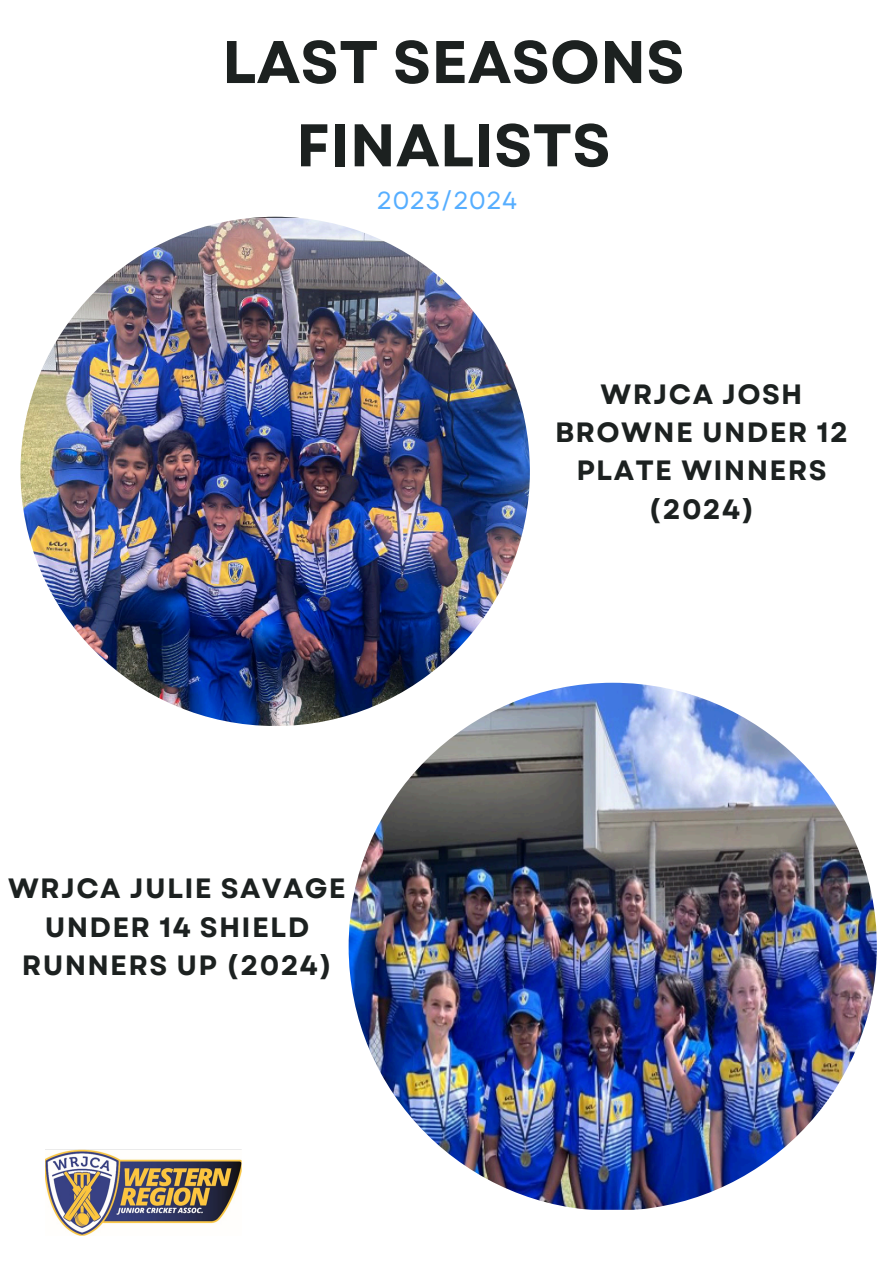
<style>
.page{position:relative;width:894px;height:1264px;background:#fff}
.page>*{position:absolute;margin:0;border:0;box-sizing:border-box;transform-origin:0 0}
.t1{font:700 60px/83.2px "Garet";color:#1c2120;text-align:center}
.t2{font:700 27.9px/38.2px "Garet";letter-spacing:.045em;color:#1c2120;text-align:center}
.t3{font:24.6px "Garet";color:#56aeff}
</style>
<div class="page">
<img style="left:20px;top:217px;width:509px;height:509px;border-radius:50%">
<img style="left:348px;top:682px;width:528px;height:528px;border-radius:50%">
<img style="left:46px;top:1149px;width:196px;height:86px">
<p class="t1" style="left:222px;top:21px;width:464px">LAST SEASONS<br>FINALISTS</p>
<h2 class="t3" style="left:376px;top:182px;width:142px">2023/2024</h2>
<h2 class="t2" style="left:8px;top:869px;width:339px">WRJCA JULIE SAVAGE<br>UNDER 14 SHIELD<br>RUNNERS UP (2024)</h2>
<p class="t2" style="left:555px;top:375px;width:294px">WRJCA JOSH<br>BROWNE UNDER 12<br>PLATE WINNERS (2024)</p>
</div>
